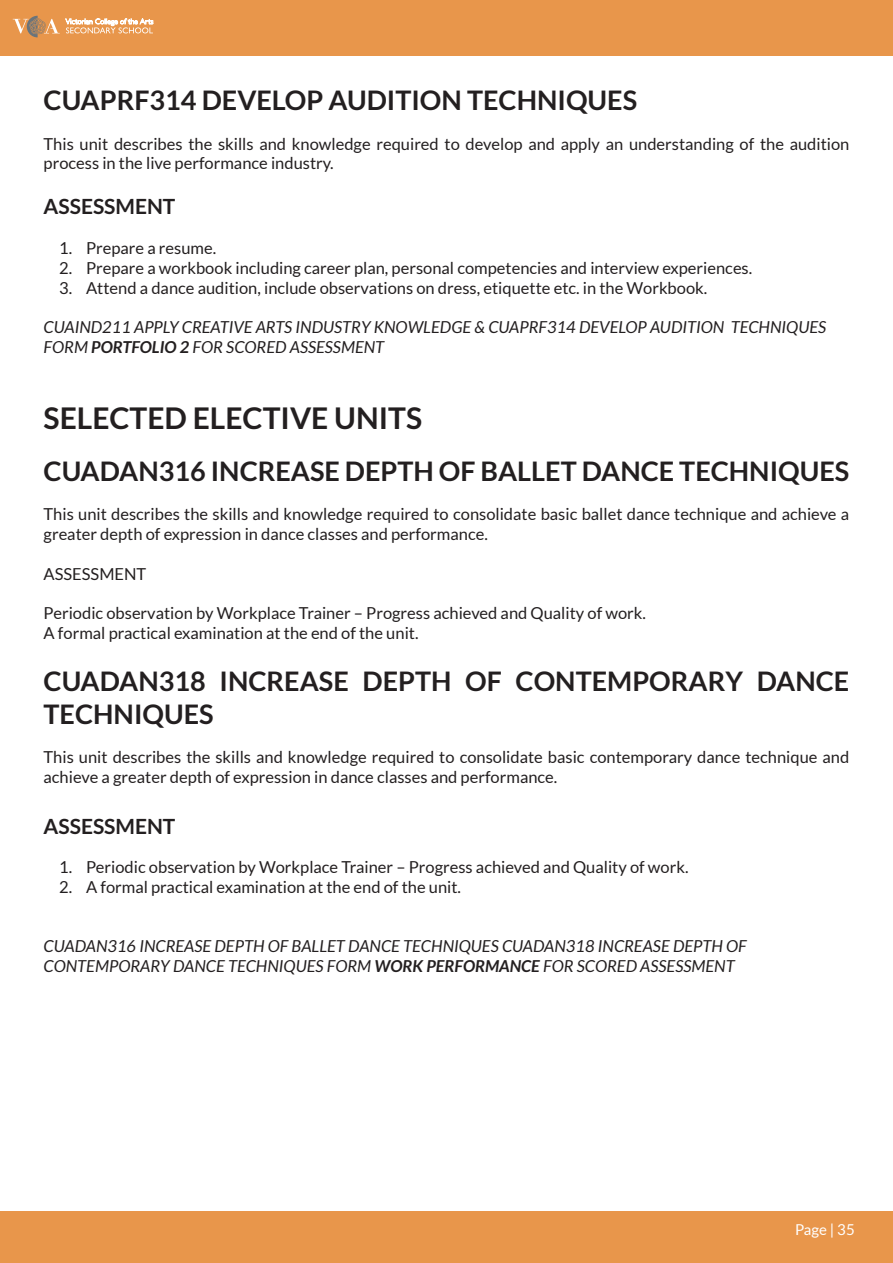
<style>
.page{position:relative;width:893px;height:1263px;background:#fff}
.page>*{position:absolute;margin:0;border:0;box-sizing:border-box;transform-origin:0 0}
.t1{font:700 30px "Lato";color:#231f20}
.t2{font:700 27px/32.4px "Lato";color:#231f20}
.t3{font:700 21px "Lato";color:#231f20}
.t4{font:16.5px/19.8px "Lato";color:#231f20}
.t5{font:italic 16.5px/19.8px "Lato";color:#231f20}
.t6{font:15px "Lato";color:#fff}
.s1{font-weight:700}
</style>
<div class="page">
<div style="left:0;top:0;width:893px;height:55px;background:#e8964b"></div>
<svg style="left:13px;top:16px;width:47px;height:21px"></svg>
<svg style="left:66px;top:19px;width:87px;height:14px"></svg>
<div style="left:0;top:1211px;width:893px;height:52px;background:#e8964b"></div>
<h2 class="t2" style="left:44px;top:84px;width:595px">CUAPRF314 DEVELOP AUDITION TECHNIQUES</h2>
<p class="t4" style="left:44px;top:134px;width:807px">This unit describes the skills and knowledge required to develop and apply an understanding of the audition process in the live performance industry.</p>
<p class="t3" style="left:44px;top:195px;width:133px">ASSESSMENT</p>
<p class="t4" style="left:59px;top:238px;width:159px">1. Prepare a resume.</p>
<p class="t4" style="left:59px;top:258px;width:695px">2. Prepare a workbook including career plan, personal competencies and interview experiences.</p>
<p class="t4" style="left:59px;top:278px;width:650px">3. Attend a dance audition, include observations on dress, etiquette etc. in the Workbook.</p>
<p class="t5" style="left:44px;top:318px;width:784px">CUAIND211 APPLY CREATIVE ARTS INDUSTRY KNOWLEDGE &amp; CUAPRF314 DEVELOP AUDITION TECHNIQUES<br>FORM <span class="s1">PORTFOLIO 2</span> FOR SCORED ASSESSMENT</p>
<h1 class="t1" style="left:44px;top:400px;width:380px">SELECTED ELECTIVE UNITS</h1>
<h2 class="t2" style="left:44px;top:454px;width:807px">CUADAN316 INCREASE DEPTH OF BALLET DANCE TECHNIQUES</h2>
<p class="t4" style="left:44px;top:504px;width:807px">This unit describes the skills and knowledge required to consolidate basic ballet dance technique and achieve a greater depth of expression in dance classes and performance.</p>
<p class="t4" style="left:44px;top:564px;width:104px">ASSESSMENT</p>
<p class="t4" style="left:44px;top:603px;width:604px">Periodic observation by Workplace Trainer – Progress achieved and Quality of work.<br>A formal practical examination at the end of the unit.</p>
<h2 class="t2" style="left:44px;top:665px;width:807px">CUADAN318 INCREASE DEPTH OF CONTEMPORARY DANCE<br>TECHNIQUES</h2>
<p class="t4" style="left:44px;top:747px;width:807px">This unit describes the skills and knowledge required to consolidate basic contemporary dance technique and achieve a greater depth of expression in dance classes and performance.</p>
<p class="t3" style="left:44px;top:814px;width:133px">ASSESSMENT</p>
<p class="t4" style="left:59px;top:857px;width:631px">1. Periodic observation by Workplace Trainer – Progress achieved and Quality of work.</p>
<p class="t4" style="left:59px;top:877px;width:403px">2. A formal practical examination at the end of the unit.</p>
<p class="t5" style="left:44px;top:937px;width:705px">CUADAN316 INCREASE DEPTH OF BALLET DANCE TECHNIQUES CUADAN318 INCREASE DEPTH OF<br>CONTEMPORARY DANCE TECHNIQUES FORM <span class="s1">WORK PERFORMANCE</span> FOR SCORED ASSESSMENT</p>
<p class="t6" style="left:795px;top:1221px;width:61px">Page | 35</p>
</div>
